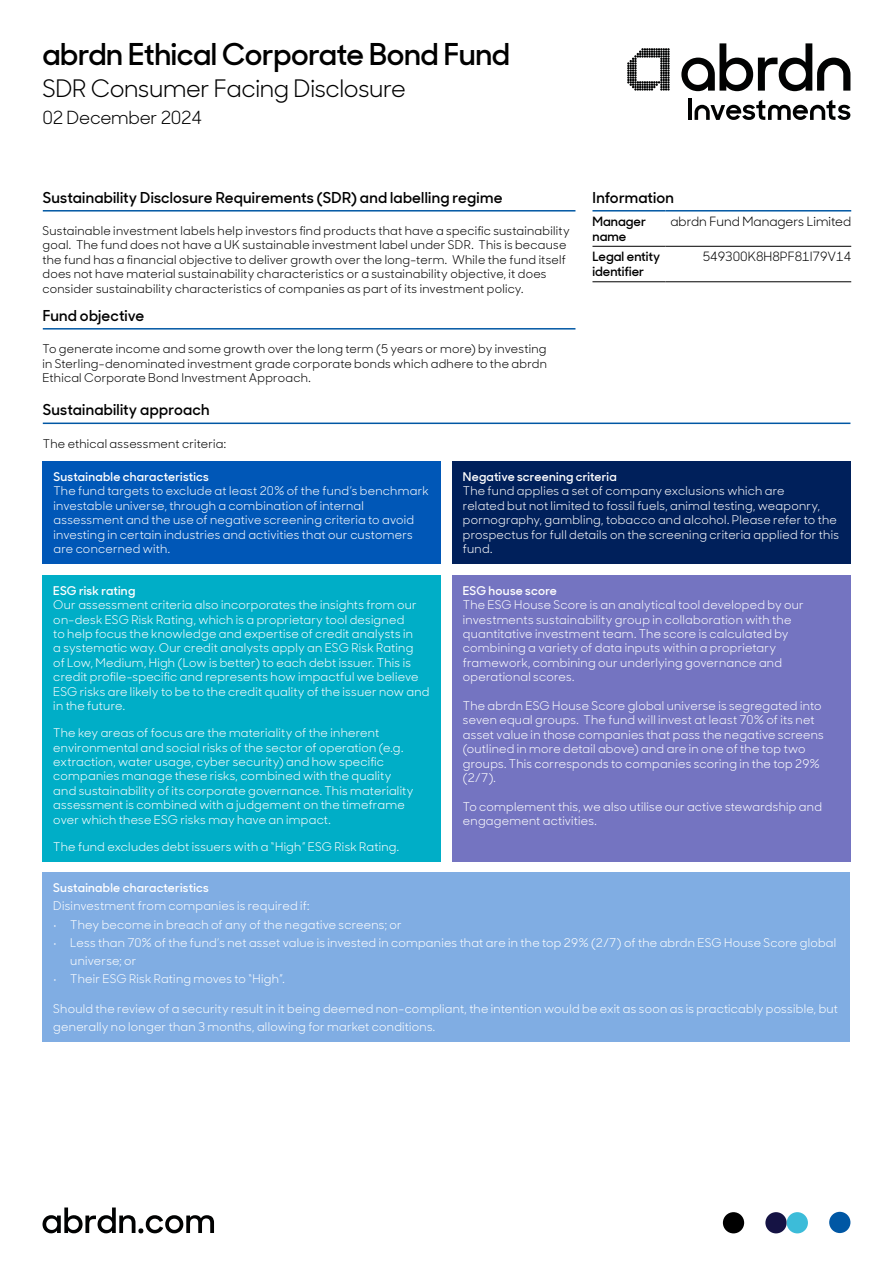
<style>
.page{position:relative;width:893px;height:1263px;background:#fff}
.page>*{position:absolute;margin:0;border:0;box-sizing:border-box;transform-origin:0 0}
.t1{font:600 30px "Sharp Sans Display No 1";letter-spacing:-.015em;color:#000}
.t2{font:24px "Sharp Sans Display No 1";letter-spacing:-.015em;color:#000}
.t3{font:18px "Sharp Sans Display No 1";letter-spacing:-.015em;color:#000}
.t4{font:600 15px "Sharp Sans Display No 1";letter-spacing:.015em;color:#000}
.t5{font:12.75px "Sharp Sans Display No 1";color:#000}
.t6{font:600 12.75px/15.3px "Sharp Sans Display No 1";color:#000}
.t7{font:12px/14.4px "Sharp Sans Display No 1";letter-spacing:.02em;color:#fff}
.t8{font:12px/14.4px "Sharp Sans Display No 1";letter-spacing:.02em;color:#000}
.t9{font:600 12px "Sharp Sans Display No 1";letter-spacing:.02em;color:#fff}
</style>
<div class="page">
<div style="left:765px;top:1212px;width:22px;height:21px;background:#151344;border-radius:50%"></div>
<div style="left:829px;top:1212px;width:21px;height:21px;background:#0057a4;border-radius:50%"></div>
<div style="left:723px;top:1212px;width:21px;height:21px;background:#000;border-radius:50%"></div>
<div style="left:787px;top:1212px;width:21px;height:21px;background:#3cbcd9;border-radius:50%"></div>
<svg style="left:43px;top:1207px;width:171px;height:26px"></svg>
<svg style="left:627px;top:48px;width:43px;height:43px"></svg>
<svg style="left:681px;top:43px;width:169px;height:48px"></svg>
<hr style="left:688px;top:99px;width:3px;height:21px;background:#010202">
<svg style="left:695px;top:100px;width:155px;height:20px"></svg>
<hr style="left:43px;top:210px;width:532px;height:2px;background:#0057a4">
<div style="left:43px;top:461px;width:398px;height:103px;background:#0057b7"></div>
<hr style="left:43px;top:328px;width:532px;height:2px;background:#0057a4">
<div style="left:452px;top:461px;width:398px;height:103px;background:#00205b"></div>
<div style="left:43px;top:575px;width:398px;height:287px;background:#00aec7"></div>
<div style="left:452px;top:575px;width:398px;height:287px;background:#7474c1"></div>
<div style="left:43px;top:872px;width:807px;height:170px;background:#80ade3"></div>
<hr style="left:43px;top:423px;width:807px;height:1px;background:#0057a4">
<hr style="left:592px;top:210px;width:73px;height:2px;background:#0057a4">
<hr style="left:665px;top:210px;width:186px;height:2px;background:#0057a4">
<hr style="left:592px;top:246px;width:73px;height:1px;background:#000">
<hr style="left:665px;top:246px;width:186px;height:1px;background:#000">
<hr style="left:592px;top:281px;width:73px;height:1px;background:#000">
<hr style="left:665px;top:281px;width:186px;height:1px;background:#000">
<h1 class="t1" style="left:43px;top:31px;width:469px">abrdn Ethical Corporate Bond Fund</h1>
<h2 class="t2" style="left:43px;top:70px;width:365px">SDR Consumer Facing Disclosure</h2>
<h3 class="t3" style="left:43px;top:104px;width:161px">02 December 2024</h3>
<p class="t4" style="left:43px;top:186px;width:461px">Sustainability Disclosure Requirements (SDR) and labelling regime</p>
<p class="t8" style="left:43px;top:223px;width:529px">Sustainable investment labels help investors find products that have a specific sustainability goal. The fund does not have a UK sustainable investment label under SDR. This is because the fund has a financial objective to deliver growth over the long-term. While the fund itself does not have material sustainability characteristics or a sustainability objective, it does consider sustainability characteristics of companies as part of its investment policy.</p>
<p class="t4" style="left:43px;top:304px;width:103px">Fund objective</p>
<p class="t8" style="left:43px;top:341px;width:506px;text-align:justify">To generate income and some growth over the long term (5 years or more) by investing in Sterling-denominated investment grade corporate bonds which adhere to the abrdn Ethical Corporate Bond Investment Approach.</p>
<p class="t4" style="left:43px;top:398px;width:168px">Sustainability approach</p>
<p class="t8" style="left:43px;top:435px;width:185px">The ethical assessment criteria:</p>
<p class="t4" style="left:592px;top:186px;width:83px">Information</p>
<p class="t6" style="left:592px;top:213px;width:55px">Manager name</p>
<p class="t5" style="left:670px;top:211px;width:182px">abrdn Fund Managers Limited</p>
<p class="t6" style="left:592px;top:248px;width:69px">Legal entity identifier</p>
<p class="t5" style="left:703px;top:246px;width:150px">549300K8H8PF81I79V14</p>
<p class="t9" style="left:53px;top:467px;width:157px">Sustainable characteristics</p>
<p class="t7" style="left:53px;top:483px;width:377px">The fund targets to exclude at least 20% of the fund’s benchmark investable universe, through a combination of internal assessment and the use of negative screening criteria to avoid investing in certain industries and activities that our customers are concerned with.</p>
<p class="t9" style="left:53px;top:581px;width:84px">ESG risk rating</p>
<p class="t7" style="left:53px;top:597px;width:378px">Our assessment criteria also incorporates the insights from our on-desk ESG Risk Rating, which is a proprietary tool designed<br>to help focus the knowledge and expertise of credit analysts in<br>a systematic way. Our credit analysts apply an ESG Risk Rating<br>of Low, Medium, High (Low is better) to each debt issuer. This is credit profile-specific and represents how impactful we believe ESG risks are likely to be to the credit quality of the issuer now and in the future.</p>
<p class="t7" style="left:53px;top:725px;width:362px">The key areas of focus are the materiality of the inherent environmental and social risks of the sector of operation (e.g. extraction, water usage, cyber security) and how specific companies manage these risks, combined with the quality and sustainability of its corporate governance. This materiality assessment is combined with a judgement on the timeframe over which these ESG risks may have an impact.</p>
<p class="t7" style="left:53px;top:838px;width:347px">The fund excludes debt issuers with a “High” ESG Risk Rating.</p>
<p class="t9" style="left:463px;top:467px;width:155px">Negative screening criteria</p>
<p class="t7" style="left:463px;top:483px;width:378px">The fund applies a set of company exclusions which are<br>related but not limited to fossil fuels, animal testing, weaponry, pornography, gambling, tobacco and alcohol. Please refer to the prospectus for full details on the screening criteria applied for this fund.</p>
<p class="t9" style="left:463px;top:581px;width:96px">ESG house score</p>
<p class="t7" style="left:463px;top:597px;width:342px">The ESG House Score is an analytical tool developed by our investments sustainability group in collaboration with the quantitative investment team. The score is calculated by combining a variety of data inputs within a proprietary framework, combining our underlying governance and operational scores.</p>
<p class="t7" style="left:463px;top:697px;width:362px">The abrdn ESG House Score global universe is segregated into seven equal groups. The fund will invest at least 70% of its net asset value in those companies that pass the negative screens (outlined in more detail above) and are in one of the top two groups. This corresponds to companies scoring in the top 29% (2/7).</p>
<p class="t7" style="left:463px;top:798px;width:361px">To complement this, we also utilise our active stewardship and engagement activities.</p>
<p class="t9" style="left:53px;top:879px;width:157px">Sustainable characteristics</p>
<p class="t7" style="left:53px;top:898px;width:258px">Disinvestment from companies is required if:</p>
<p class="t7" style="left:53px;top:916px;width:350px">• They become in breach of any of the negative screens; or</p>
<p class="t7" style="left:70px;top:932px;width:767px;line-height:18px;text-indent:-17px">• Less than 70% of the fund’s net asset value is invested in companies that are in the top 29% (2/7) of the abrdn ESG House Score global universe; or</p>
<p class="t7" style="left:53px;top:970px;width:233px">• Their ESG Risk Rating moves to “High”.</p>
<p class="t7" style="left:53px;top:999px;width:786px;line-height:18px">Should the review of a security result in it being deemed non-compliant, the intention would be exit as soon as is practicably possible, but generally no longer than 3 months, allowing for market conditions.</p>
</div>
